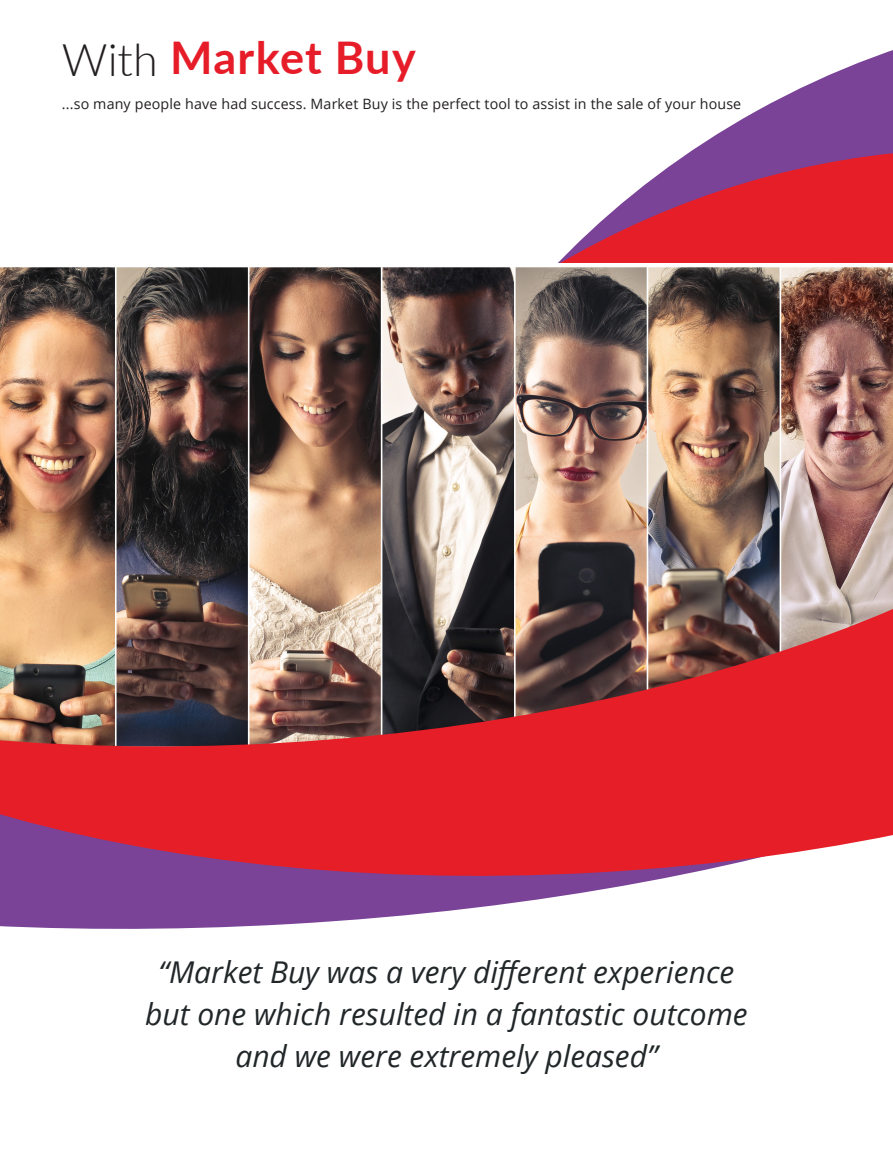
<style>
.page{position:relative;width:893px;height:1157px;background:#fff}
.page>*{position:absolute;margin:0;border:0;box-sizing:border-box;transform-origin:0 0}
.t1{font:700 45px "Lato";letter-spacing:.025em;color:#e61d29}
.t2{font:italic 30px/42px "Open Sans";color:#212628;text-align:center}
.t3{font:14.25px "Open Sans";letter-spacing:.01em;color:#231f20}
.s1{font-weight:300;color:#231f20}
</style>
<div class="page">
<svg style="left:694px;top:50px;width:199px;height:99px;fill:#7a4397"></svg>
<svg style="left:558px;top:149px;width:335px;height:114px;fill:#e61e27"></svg>
<img style="left:0;top:267px;width:893px;height:324px">
<svg style="left:0;top:886px;width:622px;height:43px;fill:#7a4397"></svg>
<img style="left:0;top:591px;width:893px;height:295px">
<p class="t1" style="left:62px;top:25px;width:355px"><span class="s1">With</span> Market Buy</p>
<p class="t3" style="left:62px;top:94px;width:681px">...so many people have had success. Market Buy is the perfect tool to assist in the sale of your house</p>
<p class="t2" style="left:145px;top:950px;width:604px">“Market Buy was a very different experience but one which resulted in a fantastic outcome and we were extremely pleased”</p>
</div>
